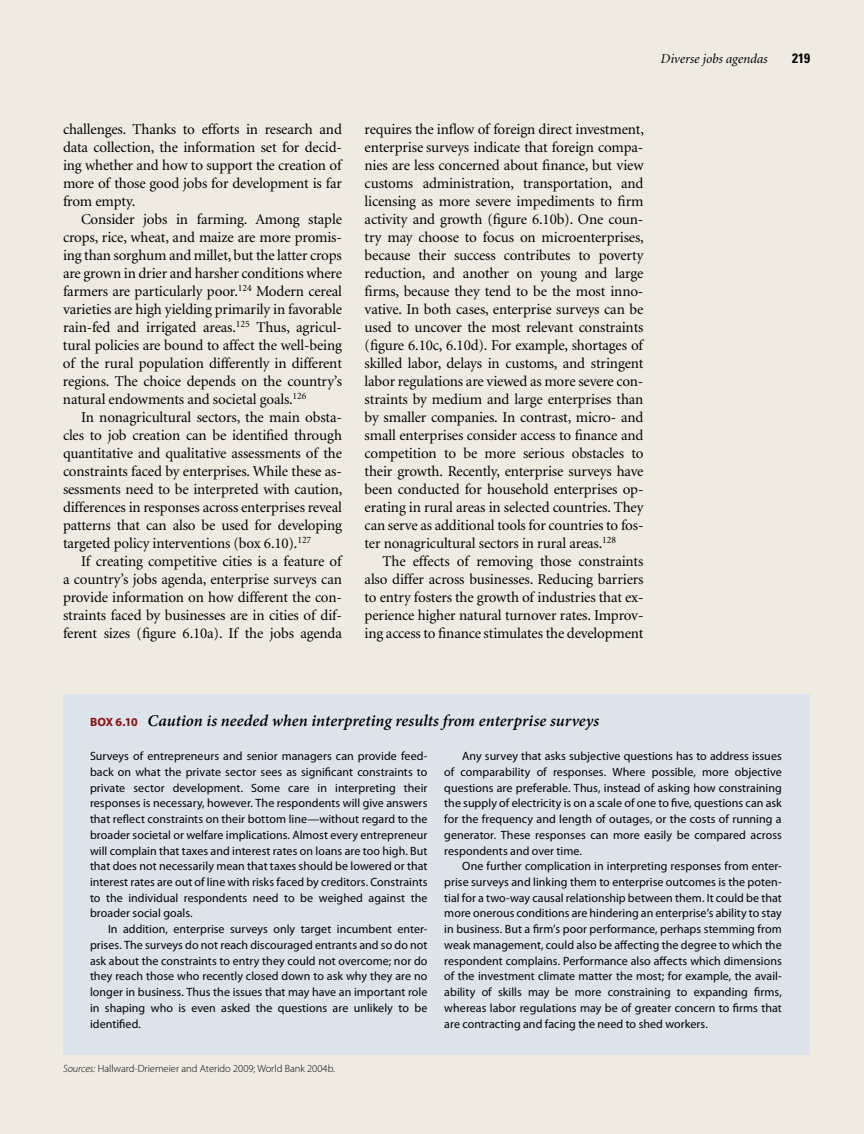
<style>
.page{position:relative;width:864px;height:1134px;background:#efebe1}
.page>*{position:absolute;margin:0;border:0;box-sizing:border-box;transform-origin:0 0}
.t1{font:italic 600 16.5px "Minion Pro";letter-spacing:.005em;color:#000}
.t2{font:15px/18px "Minion";letter-spacing:-.01em;color:#000;text-align:justify}
.t3{font:italic 13.5px "Minion";color:#000}
.t4{font:700 condensed 13.5px "Univers";color:#000}
.t5{font:12px/15.8px "Myriad Pro";letter-spacing:.005em;color:#000;text-align:justify}
.t6{font:300 10.5px "Myriad Pro";color:#000}
.s1{font-family:"Myriad Pro";font-weight:700;font-style:normal;font-size:12px;color:#8b0f12}
.s2{font-style:italic}
</style>
<div class="page">
<div style="left:63px;top:694px;width:747px;height:361px;background:#dde3ea"></div>
<p class="t3" style="left:660px;top:52px;width:108px">Diverse jobs agendas</p>
<p class="t4" style="left:792px;top:50px;width:19px">219</p>
<p class="t2" style="left:63px;top:120px;width:280px">challenges. Thanks to efforts in research and data collection, the information set for decid&shy;ing whether and how to support the creation of more of those good jobs for development is far from empty.</p>
<p class="t2" style="left:63px;top:210px;width:281px;text-indent:18px">Consider jobs in farming. Among staple crops, rice, wheat, and maize are more promis&shy;ing than sorghum and millet, but the latter crops are grown in drier and harsher conditions where farmers are particularly poor.<sup>124</sup> Modern cereal varieties are high yielding primarily in favorable rain-fed and irrigated areas.<sup>125</sup> Thus, agricul&shy;tural policies are bound to affect the well-being of the rural population differently in different regions. The choice depends on the country’s natural endowments and societal goals.<sup>126</sup></p>
<p class="t2" style="left:63px;top:408px;width:281px;text-indent:18px">In nonagricultural sectors, the main obsta&shy;cles to job creation can be identified through quantitative and qualitative assessments of the constraints faced by enterprises. While these as&shy;sessments need to be interpreted with caution, differences in responses across enterprises reveal patterns that can also be used for developing targeted policy interventions (box 6.10).<sup>127</sup></p>
<p class="t2" style="left:63px;top:552px;width:280px;text-indent:18px">If creating competitive cities is a feature of a country’s jobs agenda, enterprise surveys can provide information on how different the con&shy;straints faced by businesses are in cities of dif&shy;ferent sizes (figure 6.10a). If the jobs agenda</p>
<p class="t2" style="left:365px;top:120px;width:281px">requires the inflow of foreign direct investment, enterprise surveys indicate that foreign compa&shy;nies are less concerned about finance, but view customs administration, transportation, and licensing as more severe impediments to firm activity and growth (figure 6.10b). One coun&shy;try may choose to focus on microenterprises, because their success contributes to poverty reduction, and another on young and large firms, because they tend to be the most inno&shy;vative. In both cases, enterprise surveys can be used to uncover the most relevant constraints (figure 6.10c, 6.10d). For example, shortages of skilled labor, delays in customs, and stringent labor regulations are viewed as more severe con&shy;straints by medium and large enterprises than by smaller companies. In contrast, micro- and small enterprises consider access to finance and competition to be more serious obstacles to their growth. Recently, enterprise surveys have been conducted for household enterprises op&shy;erating in rural areas in selected countries. They can serve as additional tools for countries to fos&shy;ter nonagricultural sectors in rural areas.<sup>128</sup></p>
<p class="t2" style="left:365px;top:552px;width:280px;text-indent:18px">The effects of removing those constraints also differ across businesses. Reducing barriers to entry fosters the growth of industries that ex&shy;perience higher natural turnover rates. Improv&shy;ing access to finance stimulates the development</p>
<p class="t1" style="left:90px;top:710px;width:511px"><span class="s1">BOX 6.10</span> Caution is needed when interpreting results from enterprise surveys</p>
<p class="t5" style="left:90px;top:748px;width:339px">Surveys of entrepreneurs and senior managers can provide feed&shy;back on what the private sector sees as significant constraints to private sector development. Some care in interpreting their responses is necessary, however. The respondents will give answers that reflect constraints on their bottom line—without regard to the broader societal or welfare implications. Almost every entrepreneur will complain that taxes and interest rates on loans are too high. But that does not necessarily mean that taxes should be lowered or that interest rates are out of line with risks faced by creditors. Constraints to the individual respondents need to be weighed against the broader social goals.</p>
<p class="t5" style="left:90px;top:921px;width:339px;text-indent:18px">In addition, enterprise surveys only target incumbent enter&shy;prises. The surveys do not reach discouraged entrants and so do not ask about the constraints to entry they could not overcome; nor do they reach those who recently closed down to ask why they are no longer in business. Thus the issues that may have an important role in shaping who is even asked the questions are unlikely to be identified.</p>
<p class="t6" style="left:63px;top:1063px;width:274px"><span class="s2">Sources:</span> Hallward-Driemeier and Aterido 2009; World Bank 2004b.</p>
<p class="t5" style="left:444px;top:748px;width:339px;text-indent:18px">Any survey that asks subjective questions has to address issues of comparability of responses. Where possible, more objective questions are preferable. Thus, instead of asking how constraining the supply of electricity is on a scale of one to five, questions can ask for the frequency and length of outages, or the costs of running a generator. These responses can more easily be compared across respondents and over time.</p>
<p class="t5" style="left:444px;top:858px;width:339px;text-indent:18px">One further complication in interpreting responses from enter&shy;prise surveys and linking them to enterprise outcomes is the poten&shy;tial for a two-way causal relationship between them. It could be that more onerous conditions are hindering an enterprise’s ability to stay in business. But a firm’s poor performance, perhaps stemming from weak management, could also be affecting the degree to which the respondent complains. Performance also affects which dimensions of the investment climate matter the most; for example, the avail&shy;ability of skills may be more constraining to expanding firms, whereas labor regulations may be of greater concern to firms that are contracting and facing the need to shed workers.</p>
</div>
